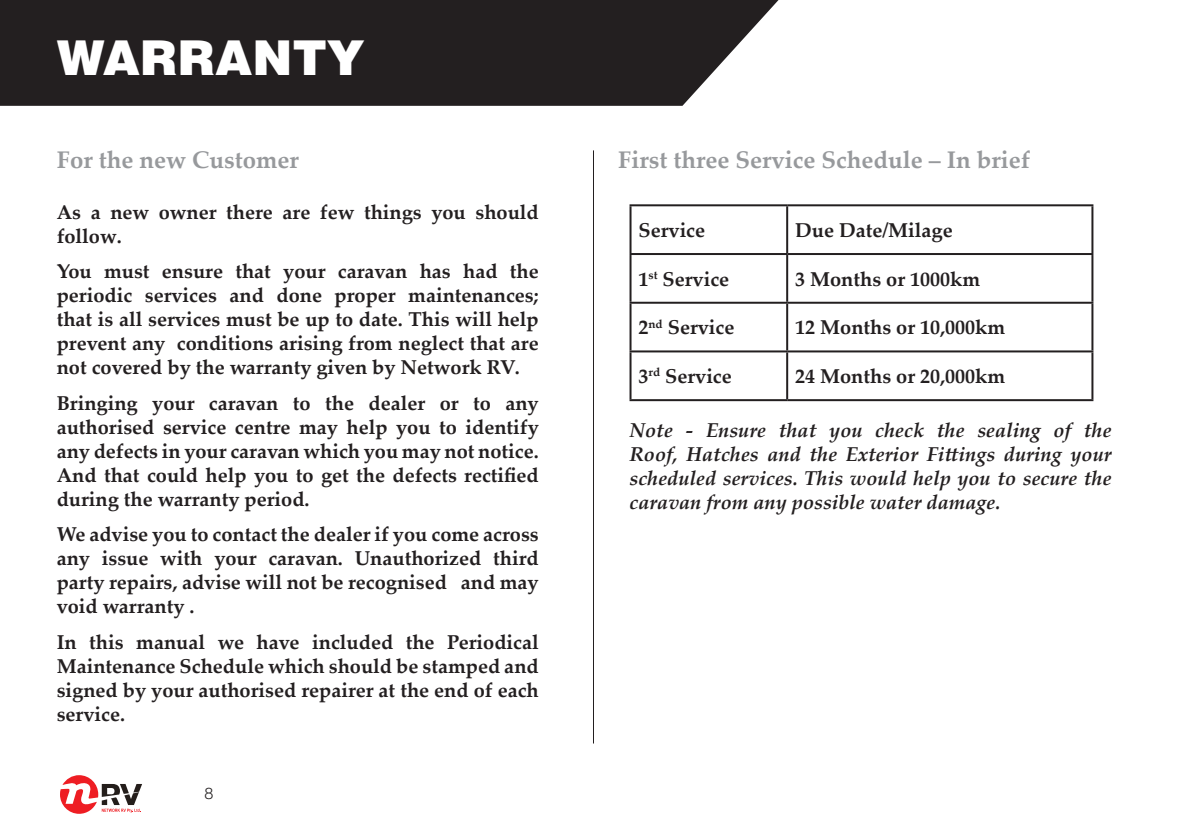
<style>
.page{position:relative;width:1191px;height:840px;background:#fff}
.page>*{position:absolute;margin:0;border:0;box-sizing:border-box;transform-origin:0 0}
.t1{font:900 48px "Helvetica LT Std";color:#fff}
.t2{font:700 24px "Palatino Linotype";color:#97999c}
.t3{font:700 20px/24px "Palatino Linotype";color:#231f20;text-align:justify}
.t4{font:italic 700 20px/24px "Palatino Linotype";color:#231f20;text-align:justify}
.t5{font:300 16px "Helvetica Neue LT Std";color:#231f20}
</style>
<div class="page">
<svg style="left:0;top:0;width:779px;height:106px;background:#302d2e"></svg>
<hr style="left:593px;top:150px;width:1px;height:593px;background:#231f20">
<svg style="left:60px;top:775px;width:82px;height:38px"></svg>
<hr style="left:629px;top:204px;width:158px;height:2px;background:#231f20">
<hr style="left:629px;top:206px;width:2px;height:47px;background:#231f20">
<hr style="left:787px;top:204px;width:306px;height:2px;background:#231f20">
<hr style="left:786px;top:206px;width:2px;height:47px;background:#231f20">
<hr style="left:1091px;top:206px;width:2px;height:47px;background:#231f20">
<hr style="left:629px;top:253px;width:158px;height:2px;background:#231f20">
<hr style="left:629px;top:255px;width:2px;height:46px;background:#231f20">
<hr style="left:787px;top:253px;width:306px;height:2px;background:#231f20">
<hr style="left:786px;top:255px;width:2px;height:46px;background:#231f20">
<hr style="left:1091px;top:255px;width:2px;height:46px;background:#231f20">
<hr style="left:629px;top:301px;width:158px;height:2px;background:#231f20">
<hr style="left:629px;top:303px;width:2px;height:47px;background:#231f20">
<hr style="left:787px;top:301px;width:306px;height:2px;background:#231f20">
<hr style="left:786px;top:303px;width:2px;height:47px;background:#231f20">
<hr style="left:1091px;top:303px;width:2px;height:47px;background:#231f20">
<hr style="left:629px;top:350px;width:158px;height:2px;background:#231f20">
<hr style="left:629px;top:352px;width:2px;height:47px;background:#231f20">
<hr style="left:787px;top:350px;width:306px;height:2px;background:#231f20">
<hr style="left:786px;top:352px;width:2px;height:47px;background:#231f20">
<hr style="left:1091px;top:352px;width:2px;height:47px;background:#231f20">
<hr style="left:629px;top:399px;width:158px;height:2px;background:#231f20">
<hr style="left:787px;top:399px;width:306px;height:2px;background:#231f20">
<h1 class="t1" style="left:57px;top:26px;width:309px">WARRANTY</h1>
<p class="t2" style="left:57px;top:143px;width:244px">For the new Customer</p>
<p class="t2" style="left:618px;top:143px;width:413px">First three Service Schedule – In brief</p>
<p class="t3" style="left:57px;top:199px;width:483px">As a new owner there are few things you should follow.</p>
<p class="t3" style="left:57px;top:259px;width:483px">You must ensure that your caravan has had the periodic services and done proper maintenances; that is all services must be up to date. This will help prevent any conditions arising from neglect that are not covered by the warranty given by Network RV.</p>
<p class="t3" style="left:57px;top:390px;width:483px">Bringing your caravan to the dealer or to any authorised service centre may help you to identify any defects in your caravan which you may not notice.<br>And that could help you to get the defects rectified during the warranty period.</p>
<p class="t3" style="left:57px;top:521px;width:483px">We advise you to contact the dealer if you come across any issue with your caravan. Unauthorized third party repairs, advise will not be recognised and may void warranty .</p>
<p class="t3" style="left:57px;top:629px;width:483px">In this manual we have included the Periodical Maintenance Schedule which should be stamped and signed by your authorised repairer at the end of each service.</p>
<p class="t3" style="left:638px;top:217px;width:68px">Service</p>
<p class="t3" style="left:795px;top:217px;width:159px">Due Date/Milage</p>
<p class="t3" style="left:638px;top:266px;width:92px">1<sup>st</sup> Service</p>
<p class="t3" style="left:795px;top:266px;width:186px">3 Months or 1000km</p>
<p class="t3" style="left:638px;top:315px;width:97px">2<sup>nd</sup> Service</p>
<p class="t3" style="left:795px;top:315px;width:211px">12 Months or 10,000km</p>
<p class="t3" style="left:638px;top:363px;width:95px">3<sup>rd</sup> Service</p>
<p class="t3" style="left:795px;top:363px;width:211px">24 Months or 20,000km</p>
<p class="t4" style="left:629px;top:417px;width:483px">Note - Ensure that you check the sealing of the Roof, Hatches and the Exterior Fittings during your scheduled services. This would help you to secure the caravan from any possible water damage.</p>
<p class="t5" style="left:205px;top:782px;width:10px">8</p>
</div>
